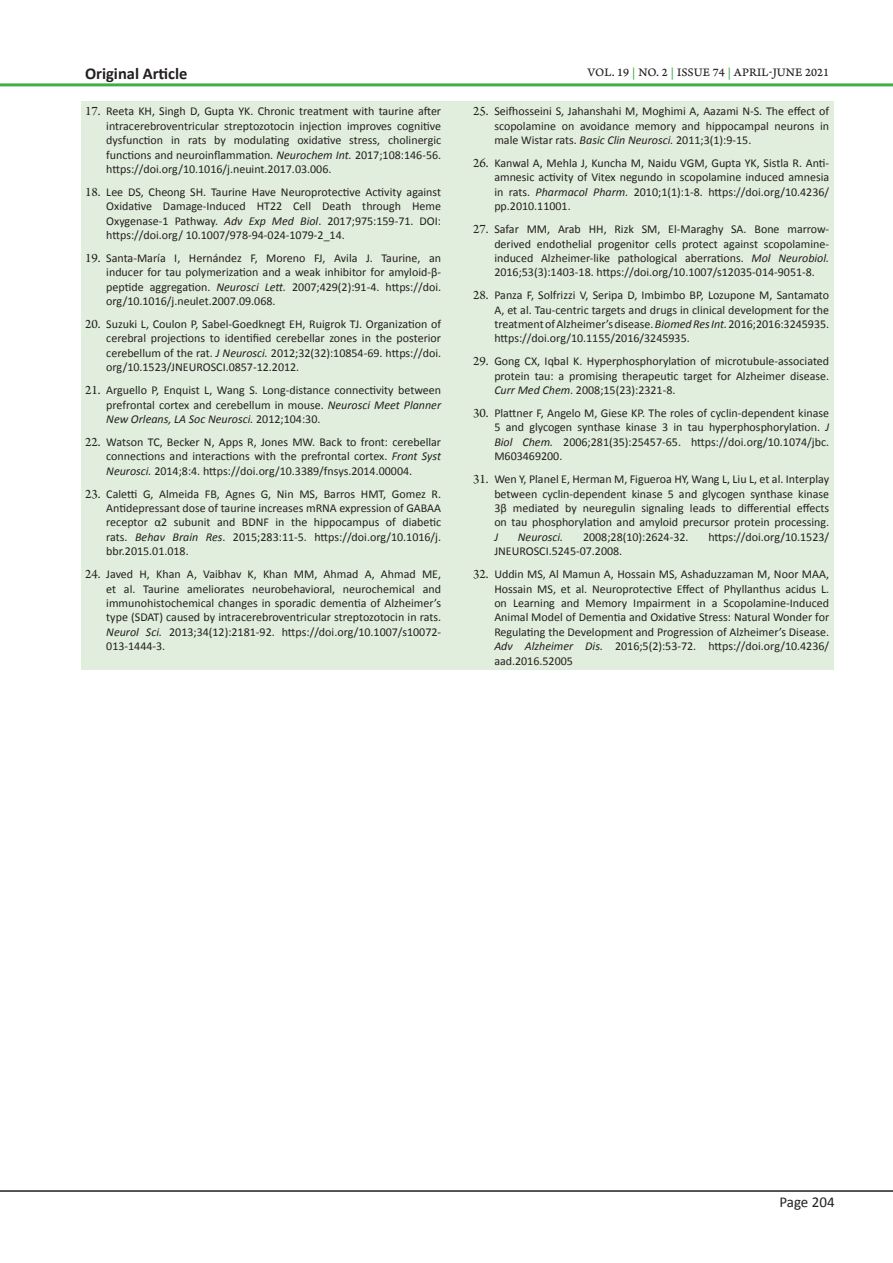
<style>
.page{position:relative;width:893px;height:1263px;background:#fff}
.page>*{position:absolute;margin:0;border:0;box-sizing:border-box;transform-origin:0 0}
.Abstract_Words{font:700 16.5px "Calibri";color:#231f20}
.t1{font:15px "Calibri";color:#231f20}
.Refrence_Text{font:12px/14.4px "Calibri";color:#231f20;text-align:justify}
.t2{font:12px "Arno Pro Caption";letter-spacing:.01em;color:#231f20}
.Refrence_Text-2{font:italic 12px "Calibri";color:#231f20}
.s1{font-family:"Arno Pro";font-size:13.5px}
.s2{font-style:italic}
.s3{color:#40ae49}
</style>
<div class="page">
<hr style="left:0;top:1190px;width:893px;height:2px;background:#231f20">
<hr style="left:0;top:83px;width:893px;height:3px;background:#40ae49">
<div style="left:81px;top:101px;width:752px;height:569px;background:#e1eedd"></div>
<p class="Abstract_Words" style="left:85px;top:63px;width:104px">Original Article</p>
<p class="Refrence_Text" style="left:106px;top:104px;width:336px;text-indent:-21px"><span class="s1">17.</span> Reeta KH, Singh D, Gupta YK. Chronic treatment with taurine after intracerebroventricular streptozotocin injection improves cognitive dysfunction in rats by modulating oxidative stress, cholinergic functions and neuroinflammation. <span class="s2">Neurochem Int.</span> 2017;108:146-56. https://doi.org/10.1016/j.neuint.2017.03.006.</p>
<p class="Refrence_Text" style="left:106px;top:185px;width:336px;text-indent:-21px"><span class="s1">18.</span> Lee DS, Cheong SH. Taurine Have Neuroprotective Activity against Oxidative Damage-Induced HT22 Cell Death through Heme Oxygenase-1 Pathway. <span class="s2">Adv Exp Med Biol</span>. 2017;975:159-71. DOI: https://doi.org/ 10.1007/978-94-024-1079-2_14.</p>
<p class="Refrence_Text" style="left:106px;top:251px;width:336px;text-indent:-21px"><span class="s1">19.</span> Santa-María I, Hernández F, Moreno FJ, Avila J. Taurine, an inducer for tau polymerization and a weak inhibitor for amyloid-β&shy;peptide aggregation. <span class="s2">Neurosci Lett.</span> 2007;429(2):91-4. https://doi. org/10.1016/j.neulet.2007.09.068.</p>
<p class="Refrence_Text" style="left:106px;top:317px;width:336px;text-indent:-21px"><span class="s1">20.</span> Suzuki L, Coulon P, Sabel-Goedknegt EH, Ruigrok TJ. Organization of cerebral projections to identified cerebellar zones in the posterior cerebellum of the rat. <span class="s2">J Neurosci.</span> 2012;32(32):10854-69. https://doi. org/10.1523/JNEUROSCI.0857-12.2012.</p>
<p class="Refrence_Text" style="left:106px;top:383px;width:336px;text-indent:-21px"><span class="s1">21.</span> Arguello P, Enquist L, Wang S. Long-distance connectivity between prefrontal cortex and cerebellum in mouse. <span class="s2">Neurosci Meet Planner New Orleans, LA Soc Neurosci.</span> 2012;104:30.</p>
<p class="Refrence_Text" style="left:106px;top:435px;width:336px;text-indent:-21px"><span class="s1">22.</span> Watson TC, Becker N, Apps R, Jones MW. Back to front: cerebellar connections and interactions with the prefrontal cortex. <span class="s2">Front Syst Neurosci.</span> 2014;8:4. https://doi.org/10.3389/fnsys.2014.00004.</p>
<p class="Refrence_Text" style="left:106px;top:486px;width:336px;text-indent:-21px"><span class="s1">23.</span> Caletti G, Almeida FB, Agnes G, Nin MS, Barros HMT, Gomez R.<br>Antidepressant dose of taurine increases mRNA expression of GABAA receptor α2 subunit and BDNF in the hippocampus of diabetic rats. <span class="s2">Behav Brain Res</span>. 2015;283:11-5. https://doi.org/10.1016/j. bbr.2015.01.018.</p>
<p class="Refrence_Text" style="left:106px;top:567px;width:336px;text-indent:-21px"><span class="s1">24.</span> Javed H, Khan A, Vaibhav K, Khan MM, Ahmad A, Ahmad ME, et al. Taurine ameliorates neurobehavioral, neurochemical and immunohistochemical changes in sporadic dementia of Alzheimer’s type (SDAT) caused by intracerebroventricular streptozotocin in rats.<br><span class="s2">Neurol Sci.</span> 2013;34(12):2181-92. https://doi.org/10.1007/s10072- 013-1444-3.</p>
<p class="t2" style="left:587px;top:65px;width:243px">VOL. 19 <span class="s3">|</span> NO. 2 <span class="s3">|</span> ISSUE 74 <span class="s3">|</span> APRIL-JUNE 2021</p>
<p class="Refrence_Text" style="left:494px;top:104px;width:336px;text-indent:-21px"><span class="s1">25.</span> Seifhosseini S, Jahanshahi M, Moghimi A, Aazami N-S. The effect of scopolamine on avoidance memory and hippocampal neurons in male Wistar rats. <span class="s2">Basic Clin Neurosci.</span> 2011;3(1):9-15.</p>
<p class="Refrence_Text" style="left:494px;top:156px;width:336px;text-indent:-21px"><span class="s1">26.</span> Kanwal A, Mehla J, Kuncha M, Naidu VGM, Gupta YK, Sistla R. Anti&shy;amnesic activity of Vitex negundo in scopolamine induced amnesia in rats. <span class="s2">Pharmacol Pharm.</span> 2010;1(1):1-8. https://doi.org/10.4236/ pp.2010.11001.</p>
<p class="Refrence_Text" style="left:494px;top:222px;width:336px;text-indent:-21px"><span class="s1">27.</span> Safar MM, Arab HH, Rizk SM, El-Maraghy SA. Bone marrow&shy;derived endothelial progenitor cells protect against scopolamine&shy;induced Alzheimer-like pathological aberrations. <span class="s2">Mol Neurobiol.<br></span>2016;53(3):1403-18. https://doi.org/10.1007/s12035-014-9051-8.</p>
<p class="Refrence_Text" style="left:494px;top:288px;width:336px;text-indent:-21px"><span class="s1">28.</span> Panza F, Solfrizzi V, Seripa D, Imbimbo BP, Lozupone M, Santamato A, et al. Tau-centric targets and drugs in clinical development for the treatment of Alzheimer’s disease. <span class="s2">Biomed Res Int.</span> 2016;2016:3245935. https://doi.org/10.1155/2016/3245935.</p>
<p class="Refrence_Text" style="left:494px;top:354px;width:336px;text-indent:-21px"><span class="s1">29.</span> Gong CX, Iqbal K. Hyperphosphorylation of microtubule-associated protein tau: a promising therapeutic target for Alzheimer disease.<br><span class="s2">Curr Med Chem</span>. 2008;15(23):2321-8.</p>
<p class="Refrence_Text" style="left:494px;top:406px;width:336px;text-indent:-21px"><span class="s1">30.</span> Plattner F, Angelo M, Giese KP. The roles of cyclin-dependent kinase 5 and glycogen synthase kinase 3 in tau hyperphosphorylation. <span class="s2">J Biol Chem.</span> 2006;281(35):25457-65. https://doi.org/10.1074/jbc.<br>M603469200.</p>
<p class="Refrence_Text" style="left:494px;top:472px;width:336px;text-indent:-21px"><span class="s1">31.</span> Wen Y, Planel E, Herman M, Figueroa HY, Wang L, Liu L, et al. Interplay between cyclin-dependent kinase 5 and glycogen synthase kinase 3β mediated by neuregulin signaling leads to differential effects on tau phosphorylation and amyloid precursor protein processing.<br><span class="s2">J</span></p>
<p class="Refrence_Text-2" style="left:518px;top:529px;width:47px">Neurosci.</p>
<p class="Refrence_Text" style="left:583px;top:530px;width:107px">2008;28(10):2624-32.</p>
<p class="Refrence_Text" style="left:708px;top:530px;width:122px">https://doi.org/10.1523/</p>
<p class="Refrence_Text" style="left:494px;top:544px;width:129px">JNEUROSCI.5245-07.2008.</p>
<p class="Refrence_Text" style="left:494px;top:567px;width:336px;text-indent:-21px"><span class="s1">32.</span> Uddin MS, Al Mamun A, Hossain MS, Ashaduzzaman M, Noor MAA, Hossain MS, et al. Neuroprotective Effect of Phyllanthus acidus L. on Learning and Memory Impairment in a Scopolamine-Induced Animal Model of Dementia and Oxidative Stress: Natural Wonder for Regulating the Development and Progression of Alzheimer’s Disease.<br><span class="s2">Adv Alzheimer Dis.</span> 2016;5(2):53-72. https://doi.org/10.4236/ aad.2016.52005</p>
<p class="t1" style="left:779px;top:1193px;width:57px">Page 204</p>
</div>
